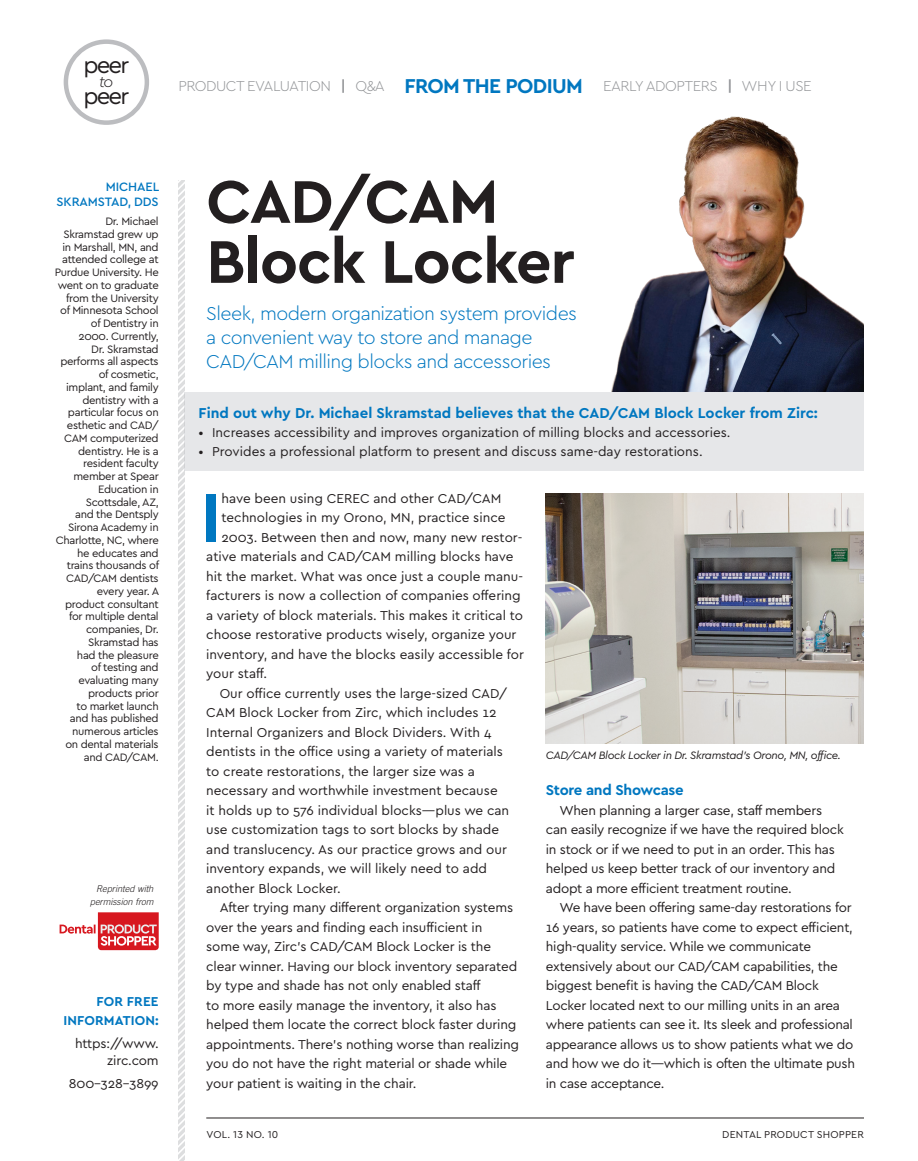
<style>
.page{position:relative;width:918px;height:1161px;background:#fff}
.page>*{position:absolute;margin:0;border:0;box-sizing:border-box;transform-origin:0 0}
.FTP_FIRST_PARAGRAPH{font:700 72.6px "Cera";color:#0077c0}
.FTP_MAIN_HEADLINE{font:700 63px/60px "Cera";letter-spacing:-.02em;color:#231f20}
.t1{font:24px "Cera";letter-spacing:-.08em;color:#231f20}
.FTP_MAIN_SUBHEAD{font:300 19.5px/24px "Cera";letter-spacing:-.03em;color:#0077c0}
.t2{font:italic 300 16.05px "Cera";color:#231f20}
.FTP_BODY_COPY{font:700 15px "Cera";color:#0077c0}
.t3{font:300 15px "Cera";letter-spacing:-.03em;color:#939598}
.FTP_BODY_COPY-2{font:700 15px "Cera";letter-spacing:-.02em;color:#0077c0}
.FTP_BODY_COPY-3{font:13.5px/19.5px "Cera";letter-spacing:-.01em;color:#231f20}
.FTP_FIRST_PARAGRAPH-2{font:13.5px "Cera";color:#231f20}
.FTP_ARGI_BOLD{font:700 13.5px/19.5px "Cera";letter-spacing:.01em;color:#0077c0;text-align:right}
.FTP_AUTHOR_NAME{font:500 12.75px/15px "Cera";letter-spacing:-.01em;color:#0077c0;text-align:right}
.FTP_AUTHOR_BIO{font:11.25px/12.8px "Cera";letter-spacing:-.03em;color:#231f20;text-align:right}
.CP_FIGURE_BODY{font:italic 11.25px "Cera";letter-spacing:-.035em;color:#231f20}
.t4{font:10.5px "Cera";letter-spacing:.02em;color:#231f20}
.Table_sub-title_1{font:italic 300 9.3px/12.8px "Trade Gothic LT Std";color:#231f20;text-align:right}
.s1{font-weight:700}
.s2{font-weight:700;font-size:21px;color:#0077c0}
</style>
<div class="page">
<div style="left:64px;top:39px;width:85px;height:86px;border:4px solid #bcbdc0;border-radius:50%"></div>
<img style="left:611px;top:116px;width:253px;height:276px">
<div style="left:185px;top:392px;width:679px;height:78px;background:#e6e7e9"></div>
<svg style="left:178px;top:180px;width:7px;height:981px"></svg>
<hr style="left:206px;top:1118px;width:658px;height:1px;background:#231f20">
<img style="left:546px;top:493px;width:318px;height:251px">
<svg style="left:60px;top:912px;width:99px;height:38px"></svg>
<p class="t1" style="left:84px;top:49px;width:47px">peer</p>
<p class="t2" style="left:99px;top:71px;width:16px">to</p>
<p class="t1" style="left:84px;top:80px;width:47px">peer</p>
<p class="t3" style="left:178px;top:76px;width:406px">PRODUCT EVALUATION <span class="s1">|</span> Q&amp;A <span class="s2">FROM THE PODIUM</span></p>
<p class="t3" style="left:603px;top:76px;width:210px">EARLY ADOPTERS <span class="s1">|</span> WHY I USE</p>
<p class="FTP_AUTHOR_NAME" style="left:57px;top:178px;width:104px">MICHAEL<br>SKRAMSTAD, DDS</p>
<p class="FTP_AUTHOR_BIO" style="left:55px;top:214px;width:106px">Dr. Michael<br>Skramstad grew up in Marshall, MN, and attended college at<br>Purdue University. He went on to graduate from the University of Minnesota School of Dentistry in<br>2000. Currently,<br>Dr. Skramstad performs all aspects of cosmetic,<br>implant, and family dentistry with a particular focus on esthetic and CAD/<br>CAM computerized dentistry. He is a resident faculty member at Spear<br>Education in<br>Scottsdale, AZ,<br>and the Dentsply<br>Sirona Academy in<br>Charlotte, NC, where he educates and trains thousands of<br>CAD/CAM dentists every year. A product consultant for multiple dental companies, Dr.<br>Skramstad has<br>had the pleasure<br>of testing and evaluating many products prior<br>to market launch<br>and has published numerous articles<br>on dental materials and CAD/CAM.</p>
<p class="Table_sub-title_1" style="left:90px;top:883px;width:65px">Reprinted with permission from</p>
<p class="FTP_ARGI_BOLD" style="left:63px;top:991px;width:97px">FOR FREE<br>INFORMATION:</p>
<p class="FTP_BODY_COPY-3" style="left:75px;top:1035px;width:85px;line-height:16.5px;text-align:right">https://www. zirc.com</p>
<p class="FTP_BODY_COPY-3" style="left:69px;top:1073px;width:91px">800-328-3899</p>
<p class="FTP_MAIN_HEADLINE" style="left:206px;top:169px;width:370px">CAD/CAM<br>Block Locker</p>
<p class="FTP_MAIN_SUBHEAD" style="left:206px;top:301px;width:372px">Sleek, modern organization system provides a convenient way to store and manage<br>CAD/CAM milling blocks and accessories</p>
<p class="FTP_BODY_COPY" style="left:199px;top:403px;width:621px">Find out why Dr. Michael Skramstad believes that the CAD/CAM Block Locker from Zirc:</p>
<p class="FTP_BODY_COPY-3" style="left:199px;top:422px;width:533px">• Increases accessibility and improves organization of milling blocks and accessories.</p>
<p class="FTP_BODY_COPY-3" style="left:199px;top:441px;width:505px">• Provides a professional platform to present and discuss same-day restorations.</p>
<p class="FTP_FIRST_PARAGRAPH" style="left:201px;top:469px;width:22px">I</p>
<p class="FTP_FIRST_PARAGRAPH-2" style="left:222px;top:489px;width:281px">have been using CEREC and other CAD/CAM</p>
<p class="FTP_FIRST_PARAGRAPH-2" style="left:222px;top:508px;width:285px">technologies in my Orono, MN, practice since</p>
<p class="FTP_FIRST_PARAGRAPH-2" style="left:222px;top:528px;width:302px">2003. Between then and now, many new restor-</p>
<p class="FTP_FIRST_PARAGRAPH-2" style="left:206px;top:548px;width:309px">ative materials and CAD/CAM milling blocks have</p>
<p class="FTP_FIRST_PARAGRAPH-2" style="left:206px;top:567px;width:318px">hit the market. What was once just a couple manu-</p>
<p class="FTP_FIRST_PARAGRAPH-2" style="left:206px;top:586px;width:316px">facturers is now a collection of companies offering</p>
<p class="FTP_FIRST_PARAGRAPH-2" style="left:206px;top:606px;width:318px">a variety of block materials. This makes it critical to</p>
<p class="FTP_FIRST_PARAGRAPH-2" style="left:206px;top:626px;width:312px">choose restorative products wisely, organize your</p>
<p class="FTP_FIRST_PARAGRAPH-2" style="left:206px;top:645px;width:319px">inventory, and have the blocks easily accessible for</p>
<p class="FTP_FIRST_PARAGRAPH-2" style="left:206px;top:664px;width:62px">your staff.</p>
<p class="FTP_BODY_COPY-3" style="left:206px;top:683px;width:305px;text-indent:14px">Our office currently uses the large-sized CAD/ CAM Block Locker from Zirc, which includes 12<br>Internal Organizers and Block Dividers. With 4 dentists in the office using a variety of materials to create restorations, the larger size was a necessary and worthwhile investment because it holds up to 576 individual blocks—plus we can use customization tags to sort blocks by shade and translucency. As our practice grows and our inventory expands, we will likely need to add another Block Locker.</p>
<p class="FTP_BODY_COPY-3" style="left:206px;top:897px;width:314px;text-indent:14px">After trying many different organization systems over the years and finding each insufficient in some way, Zirc’s CAD/CAM Block Locker is the clear winner. Having our block inventory separated by type and shade has not only enabled staff<br>to more easily manage the inventory, it also has helped them locate the correct block faster during appointments. There’s nothing worse than realizing you do not have the right material or shade while your patient is waiting in the chair.</p>
<p class="CP_FIGURE_BODY" style="left:546px;top:748px;width:296px">CAD/CAM Block Locker in Dr. Skramstad’s Orono, MN, office.</p>
<p class="FTP_BODY_COPY-2" style="left:546px;top:780px;width:139px">Store and Showcase</p>
<p class="FTP_BODY_COPY-3" style="left:546px;top:800px;width:299px;text-indent:14px">When planning a larger case, staff members can easily recognize if we have the required block in stock or if we need to put in an order. This has helped us keep better track of our inventory and adopt a more efficient treatment routine.</p>
<p class="FTP_BODY_COPY-3" style="left:546px;top:897px;width:311px;text-indent:14px">We have been offering same-day restorations for 16 years, so patients have come to expect efficient, high-quality service. While we communicate extensively about our CAD/CAM capabilities, the biggest benefit is having the CAD/CAM Block Locker located next to our milling units in an area where patients can see it. Its sleek and professional appearance allows us to show patients what we do and how we do it—which is often the ultimate push in case acceptance.</p>
<p class="t4" style="left:206px;top:1127px;width:73px">VOL. 13 NO. 10</p>
<p class="t4" style="left:722px;top:1127px;width:143px">DENTAL PRODUCT SHOPPER</p>
</div>
